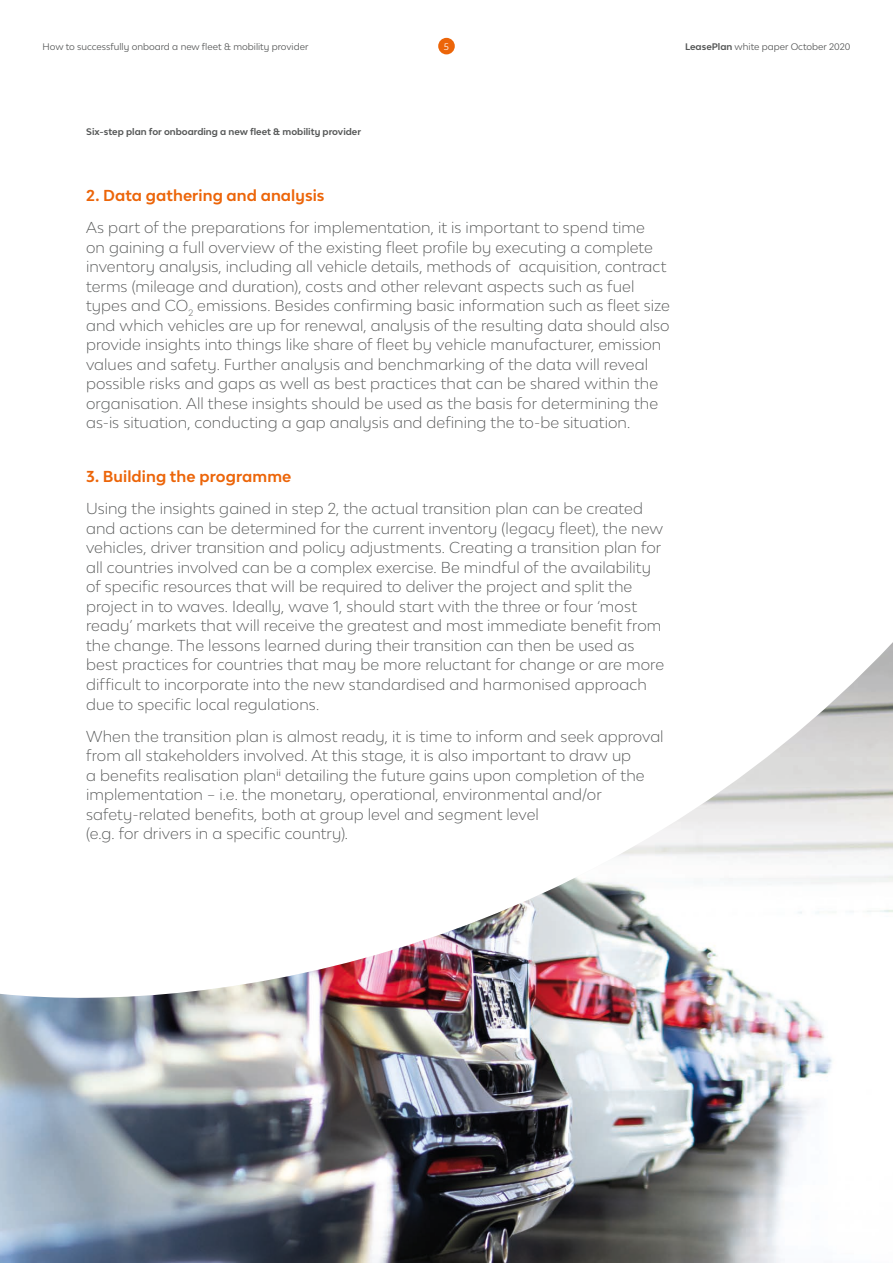
<style>
.page{position:relative;width:893px;height:1263px;background:#fff}
.page>*{position:absolute;margin:0;border:0;box-sizing:border-box;transform-origin:0 0}
.t1{font:300 15px/19.5px "Lease Plan";letter-spacing:.005em;color:#555757}
.t2{font:700 15px "Lease Plan";letter-spacing:.005em;color:#ec6509}
.t3{font:9px "Lease Plan";color:#555757}
.t4{font:700 9px "Lease Plan";color:#555757}
.t5{font:9px "Lease Plan";color:#fff}
.s1{font-weight:700}
</style>
<div class="page">
<img style="left:0;top:642px;width:893px;height:621px">
<div style="left:438px;top:38px;width:17px;height:16px;background:#ec6509;border-radius:50%"></div>
<p class="t3" style="left:43px;top:40px;width:267px">How to successfully onboard a new fleet &amp; mobility provider</p>
<p class="t5" style="left:444px;top:40px;width:7px">5</p>
<p class="t3" style="left:685px;top:40px;width:167px"><span class="s1">LeasePlan</span> white paper October 2020</p>
<p class="t4" style="left:86px;top:126px;width:276px">Six-step plan for onboarding a new fleet &amp; mobility provider</p>
<p class="t2" style="left:86px;top:186px;width:240px">2. Data gathering and analysis</p>
<p class="t1" style="left:86px;top:218px;width:585px">As part of the preparations for implementation, it is important to spend time<br>on gaining a full overview of the existing fleet profile by executing a complete inventory analysis, including all vehicle details, methods of acquisition, contract terms (mileage and duration), costs and other relevant aspects such as fuel types and CO<sub>2</sub> emissions. Besides confirming basic information such as fleet size and which vehicles are up for renewal, analysis of the resulting data should also provide insights into things like share of fleet by vehicle manufacturer, emission values and safety. Further analysis and benchmarking of the data will reveal possible risks and gaps as well as best practices that can be shared within the organisation. All these insights should be used as the basis for determining the as-is situation, conducting a gap analysis and defining the to-be situation.</p>
<p class="t2" style="left:86px;top:467px;width:207px">3. Building the programme</p>
<p class="t1" style="left:86px;top:499px;width:579px">Using the insights gained in step 2, the actual transition plan can be created and actions can be determined for the current inventory (legacy fleet), the new vehicles, driver transition and policy adjustments. Creating a transition plan for all countries involved can be a complex exercise. Be mindful of the availability of specific resources that will be required to deliver the project and split the project in to waves. Ideally, wave 1, should start with the three or four ‘most ready’ markets that will receive the greatest and most immediate benefit from the change. The lessons learned during their transition can then be used as best practices for countries that may be more reluctant for change or are more difficult to incorporate into the new standardised and harmonised approach due to specific local regulations.</p>
<p class="t1" style="left:86px;top:726px;width:579px">When the transition plan is almost ready, it is time to inform and seek approval from all stakeholders involved. At this stage, it is also important to draw up<br>a benefits realisation plan<sup>ii</sup> detailing the future gains upon completion of the implementation – i.e. the monetary, operational, environmental and/or safety-related benefits, both at group level and segment level<br>(e.g. for drivers in a specific country).</p>
</div>
